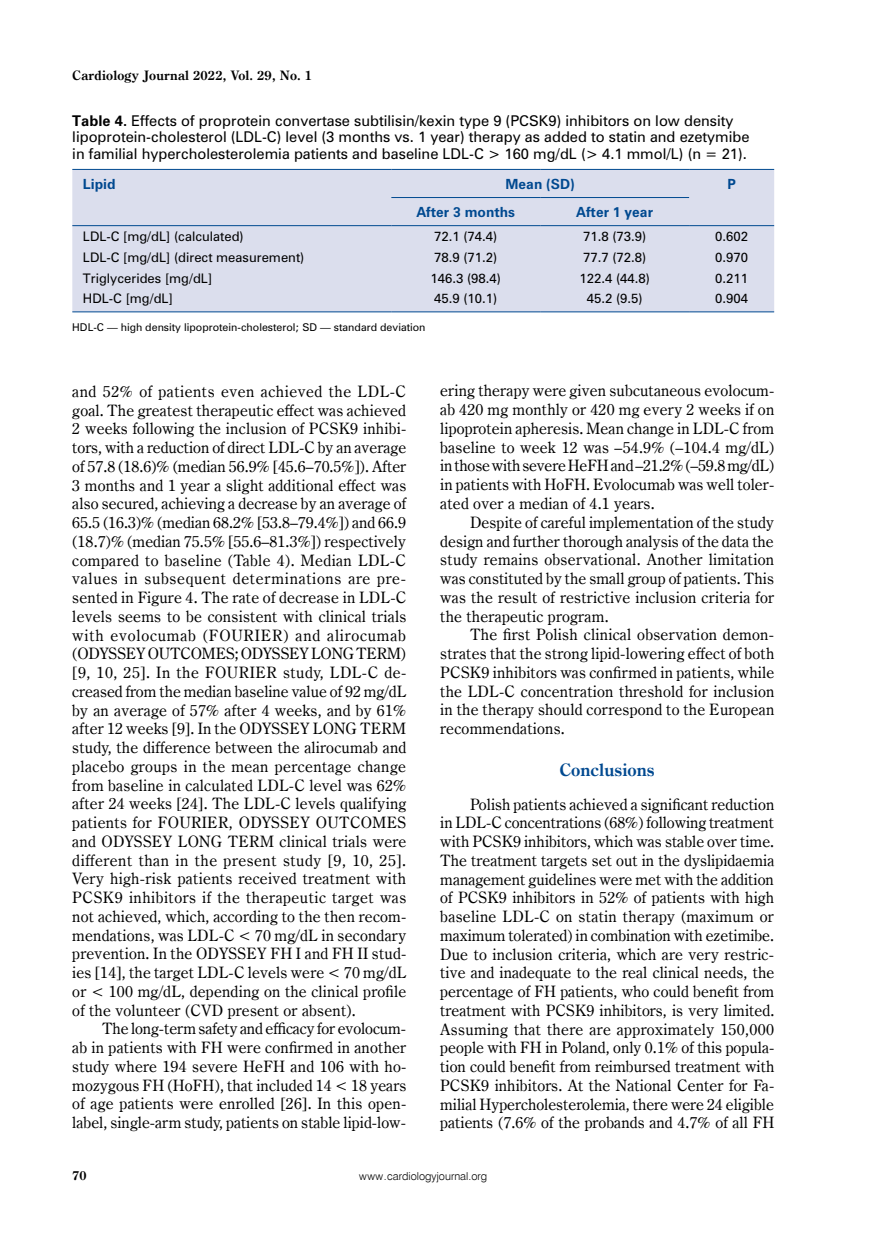
<style>
.page{position:relative;width:872px;height:1234px;background:#fff}
.page>*{position:absolute;margin:0;border:0;box-sizing:border-box;transform-origin:0 0}
.t1{font:700 17.25px "Century Oldst EU";color:#004990}
.t2{font:15.75px/18.8px "Century Oldst EU";letter-spacing:.015em;color:#000;text-align:justify}
.t3{font:13.5px/16.5px "Zurich PL";color:#000}
.t4{font:700 13.05px "Century Oldst EU";letter-spacing:.015em;color:#000}
.t5{font:700 12.75px "Zurich PL";color:#004990}
.t6{font:700 12.75px "Century Oldst EU";color:#000}
.t7{font:12px "Zurich PL";color:#000}
.t8{font:10.95px "Swis 721 Lt EU";color:#000}
.t9{font:9.75px "Zurich PL";color:#000}
.s1{font-weight:700}
</style>
<div class="page">
<div style="left:72px;top:170px;width:702px;height:141px;background:#dbdeed"></div>
<hr style="left:72px;top:311px;width:319px;height:1px;background:#004990">
<hr style="left:391px;top:311px;width:149px;height:1px;background:#004990">
<hr style="left:540px;top:311px;width:149px;height:1px;background:#004990">
<hr style="left:689px;top:311px;width:85px;height:1px;background:#004990">
<hr style="left:72px;top:169px;width:319px;height:1px;background:#004990">
<hr style="left:72px;top:225px;width:319px;height:1px;background:#004990">
<hr style="left:391px;top:225px;width:149px;height:1px;background:#004990">
<hr style="left:540px;top:225px;width:149px;height:1px;background:#004990">
<hr style="left:689px;top:169px;width:85px;height:1px;background:#004990">
<hr style="left:689px;top:225px;width:85px;height:1px;background:#004990">
<hr style="left:391px;top:169px;width:149px;height:1px;background:#004990">
<hr style="left:540px;top:169px;width:149px;height:1px;background:#004990">
<hr style="left:391px;top:197px;width:149px;height:1px;background:#004990">
<hr style="left:540px;top:197px;width:149px;height:1px;background:#004990">
<p class="t4" style="left:72px;top:67px;width:241px">Cardiology Journal 2022, Vol. 29, No. 1</p>
<p class="t3" style="left:72px;top:112px;width:679px"><span class="s1">Table 4.</span> Effects of proprotein convertase subtilisin/kexin type 9 (PCSK9) inhibitors on low density lipoprotein-cholesterol (LDL-C) level (3 months vs. 1 year) therapy as added to statin and ezetymibe in familial hypercholesterolemia patients and baseline LDL-C &gt; 160 mg/dL (&gt; 4.1 mmol/L) (n = 21).</p>
<p class="t5" style="left:83px;top:175px;width:34px">Lipid</p>
<p class="t5" style="left:505px;top:175px;width:71px">Mean (SD)</p>
<p class="t5" style="left:727px;top:175px;width:10px">P</p>
<p class="t5" style="left:416px;top:203px;width:100px">After 3 months</p>
<p class="t5" style="left:576px;top:203px;width:78px">After 1 year</p>
<p class="t7" style="left:83px;top:228px;width:162px">LDL-C [mg/dL] (calculated)</p>
<p class="t7" style="left:434px;top:228px;width:65px">72.1 (74.4)</p>
<p class="t7" style="left:583px;top:228px;width:65px">71.8 (73.9)</p>
<p class="t7" style="left:715px;top:228px;width:34px">0.602</p>
<p class="t7" style="left:83px;top:249px;width:223px">LDL-C [mg/dL] (direct measurement)</p>
<p class="t7" style="left:434px;top:249px;width:65px">78.9 (71.2)</p>
<p class="t7" style="left:583px;top:249px;width:65px">77.7 (72.8)</p>
<p class="t7" style="left:715px;top:249px;width:34px">0.970</p>
<p class="t7" style="left:83px;top:270px;width:131px">Triglycerides [mg/dL]</p>
<p class="t7" style="left:430px;top:270px;width:72px">146.3 (98.4)</p>
<p class="t7" style="left:579px;top:270px;width:72px">122.4 (44.8)</p>
<p class="t7" style="left:715px;top:270px;width:34px">0.211</p>
<p class="t7" style="left:83px;top:290px;width:91px">HDL-C [mg/dL]</p>
<p class="t7" style="left:434px;top:290px;width:65px">45.9 (10.1)</p>
<p class="t7" style="left:587px;top:290px;width:57px">45.2 (9.5)</p>
<p class="t7" style="left:715px;top:290px;width:34px">0.904</p>
<p class="t9" style="left:72px;top:320px;width:355px">HDL-C — high density lipoprotein-cholesterol; SD — standard deviation</p>
<p class="t2" style="left:72px;top:382px;width:335px">and 52% of patients even achieved the LDL-C goal. The greatest therapeutic effect was achieved 2 weeks following the inclusion of PCSK9 inhibi&shy;tors, with a reduction of direct LDL-C by an average of 57.8 (18.6)% (median 56.9% [45.6–70.5%]). After 3 months and 1 year a slight additional effect was also secured, achieving a decrease by an average of 65.5 (16.3)% (median 68.2% [53.8–79.4%]) and 66.9 (18.7)% (median 75.5% [55.6–81.3%]) respectively compared to baseline (Table 4). Median LDL-C values in subsequent determinations are pre&shy;sented in Figure 4. The rate of decrease in LDL-C levels seems to be consistent with clinical trials with evolocumab (FOURIER) and alirocumab (ODYSSEY OUTCOMES; ODYSSEY LONG TERM) [9, 10, 25]. In the FOURIER study, LDL-C de&shy;creased from the median baseline value of 92 mg/dL by an average of 57% after 4 weeks, and by 61% after 12 weeks [9]. In the ODYSSEY LONG TERM study, the difference between the alirocumab and placebo groups in the mean percentage change from baseline in calculated LDL-C level was 62% after 24 weeks [24]. The LDL-C levels qualifying patients for FOURIER, ODYSSEY OUTCOMES and ODYSSEY LONG TERM clinical trials were different than in the present study [9, 10, 25].<br>Very high-risk patients received treatment with PCSK9 inhibitors if the therapeutic target was not achieved, which, according to the then recom&shy;mendations, was LDL-C &lt; 70 mg/dL in secondary prevention. In the ODYSSEY FH I and FH II stud&shy;ies [14], the target LDL-C levels were &lt; 70 mg/dL or &lt; 100 mg/dL, depending on the clinical profile of the volunteer (CVD present or absent).</p>
<p class="t2" style="left:72px;top:1019px;width:335px;text-indent:30px">The long-term safety and efficacy for evolocum&shy;ab in patients with FH were confirmed in another study where 194 severe HeFH and 106 with ho&shy;mozygous FH (HoFH), that included 14 &lt; 18 years of age patients were enrolled [26]. In this open&shy;label, single-arm study, patients on stable lipid-low-</p>
<p class="t2" style="left:440px;top:381px;width:335px">ering therapy were given subcutaneous evolocum&shy;ab 420 mg monthly or 420 mg every 2 weeks if on lipoprotein apheresis. Mean change in LDL-C from baseline to week 12 was –54.9% (–104.4 mg/dL) in those with severe HeFH and –21.2% (–59.8 mg/dL) in patients with HoFH. Evolocumab was well toler&shy;ated over a median of 4.1 years.</p>
<p class="t2" style="left:440px;top:513px;width:335px;text-indent:30px">Despite of careful implementation of the study design and further thorough analysis of the data the study remains observational. Another limitation was constituted by the small group of patients. This was the result of restrictive inclusion criteria for the therapeutic program.</p>
<p class="t2" style="left:440px;top:625px;width:335px;text-indent:30px">The first Polish clinical observation demon&shy;strates that the strong lipid-lowering effect of both PCSK9 inhibitors was confirmed in patients, while the LDL-C concentration threshold for inclusion in the therapy should correspond to the European recommendations.</p>
<p class="t1" style="left:559px;top:759px;width:97px">Conclusions</p>
<p class="t2" style="left:440px;top:794px;width:335px;text-indent:30px">Polish patients achieved a significant reduction in LDL-C concentrations (68%) following treatment with PCSK9 inhibitors, which was stable over time.<br>The treatment targets set out in the dyslipidaemia management guidelines were met with the addition of PCSK9 inhibitors in 52% of patients with high baseline LDL-C on statin therapy (maximum or maximum tolerated) in combination with ezetimibe.<br>Due to inclusion criteria, which are very restric&shy;tive and inadequate to the real clinical needs, the percentage of FH patients, who could benefit from treatment with PCSK9 inhibitors, is very limited.<br>Assuming that there are approximately 150,000 people with FH in Poland, only 0.1% of this popula&shy;tion could benefit from reimbursed treatment with PCSK9 inhibitors. At the National Center for Fa&shy;milial Hypercholesterolemia, there were 24 eligible patients (7.6% of the probands and 4.7% of all FH</p>
<p class="t6" style="left:72px;top:1167px;width:16px">70</p>
<p class="t8" style="left:359px;top:1169px;width:129px">www.cardiologyjournal.org</p>
</div>
